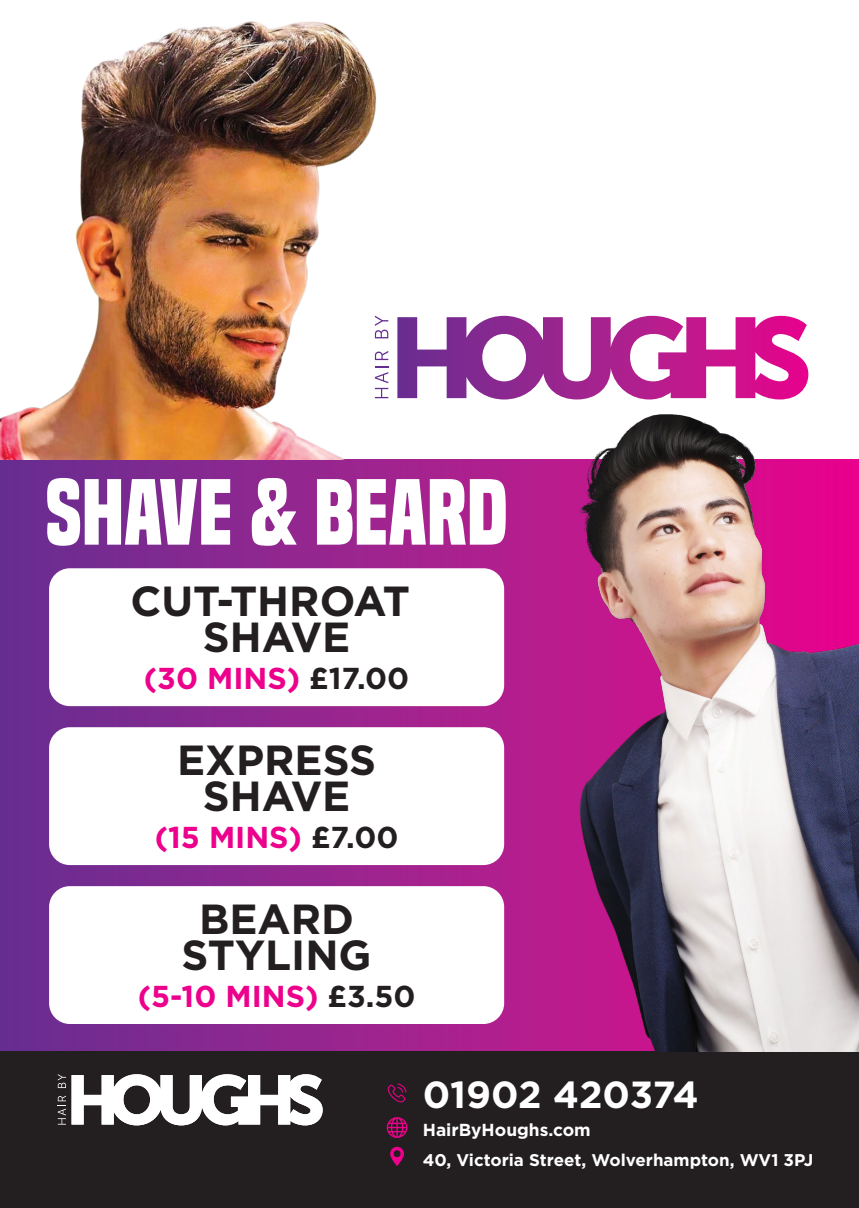
<style>
.page{position:relative;width:859px;height:1208px;background:#fff}
.page>*{position:absolute;margin:0;border:0;box-sizing:border-box;transform-origin:0 0}
.t1{font:700 86.6px "Built Titling Rg";color:#fff}
.t2{font:700 42px/36.6px "Gotham";color:#231f20;text-align:center}
.t3{font:700 37.7px "Gotham";letter-spacing:-.005em;color:#fff}
.t4{font:700 30.2px "Gotham";color:#ec008c}
.t5{font:700 17.4px "Gotham";color:#fff}
.t6{font:700 17px "Gotham";color:#fff}
.s1{color:#231f20}
</style>
<div class="page">
<svg style="left:0;top:459px;width:346px;height:592px;background:#7b2a90"></svg>
<div style="left:0;top:1051px;width:859px;height:157px;background:#231f20"></div>
<svg style="left:72px;top:1074px;width:251px;height:51px"></svg>
<svg style="left:58px;top:1095px;width:8px;height:29px"></svg>
<svg style="left:58px;top:1074px;width:8px;height:14px"></svg>
<svg style="left:388px;top:1083px;width:19px;height:19px"></svg>
<svg style="left:387px;top:1117px;width:20px;height:21px"></svg>
<svg style="left:390px;top:1146px;width:14px;height:20px"></svg>
<img style="left:0;top:21px;width:389px;height:438px">
<svg style="left:397px;top:316px;width:411px;height:67px"></svg>
<svg style="left:375px;top:366px;width:13px;height:17px"></svg>
<svg style="left:375px;top:351px;width:13px;height:9px"></svg>
<svg style="left:375px;top:316px;width:13px;height:22px"></svg>
<div style="left:49px;top:568px;width:455px;height:138px;background:#fff;border-radius:21px"></div>
<div style="left:49px;top:727px;width:455px;height:138px;background:#fff;border-radius:21px"></div>
<div style="left:49px;top:886px;width:455px;height:138px;background:#fff;border-radius:21px"></div>
<img style="left:346px;top:383px;width:513px;height:668px">
<h1 class="t1" style="left:46px;top:461px;width:464px">SHAVE &amp; BEARD</h1>
<h2 class="t2" style="left:130px;top:581px;width:281px">CUT-THROAT<br>SHAVE</h2>
<p class="t4" style="left:144px;top:661px;width:267px">(30 MINS) <span class="s1">£17.00</span></p>
<h2 class="t2" style="left:177px;top:740px;width:201px">EXPRESS<br>SHAVE</h2>
<p class="t4" style="left:155px;top:820px;width:245px">(15 MINS) <span class="s1">£7.00</span></p>
<h2 class="t2" style="left:182px;top:899px;width:191px">BEARD<br>STYLING</h2>
<p class="t4" style="left:138px;top:978px;width:279px">(5-10 MINS) <span class="s1">£3.50</span></p>
<p class="t3" style="left:423px;top:1073px;width:277px">01902 420374</p>
<p class="t5" style="left:423px;top:1119px;width:169px">HairByHoughs.com</p>
<p class="t6" style="left:423px;top:1150px;width:392px">40, Victoria Street, Wolverhampton, WV1 3PJ</p>
</div>
